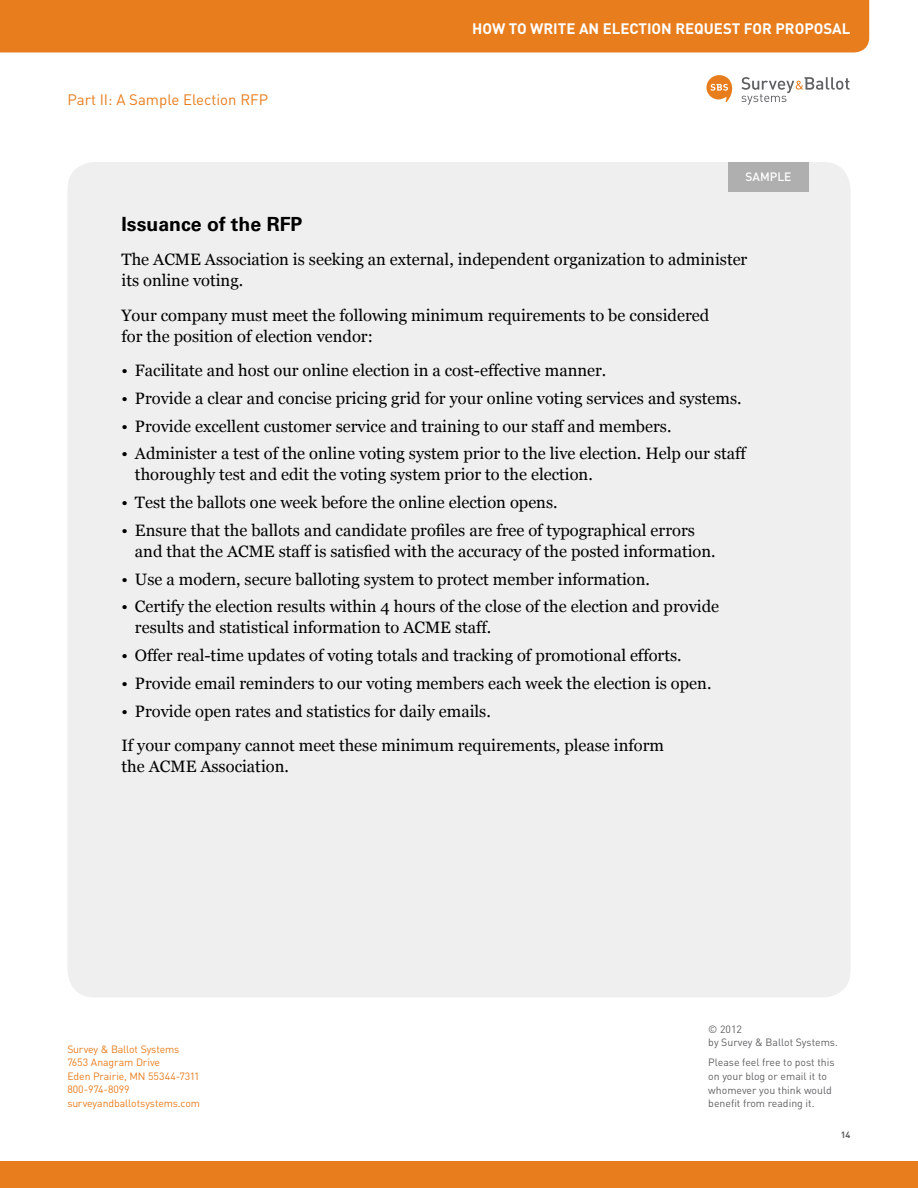
<style>
.page{position:relative;width:918px;height:1188px;background:#fff}
.page>*{position:absolute;margin:0;border:0;box-sizing:border-box;transform-origin:0 0}
.t1{font:700 19.5px "Univers";color:#000}
.t2{font:16.5px/21px "Georgia";color:#000}
.t3{font:700 15px "DIN";color:#fff}
.t4{font:15px "DIN";color:#e87d1e}
.t5{font:500 12px "DIN";color:#fff}
.t6{font:10.5px/13.5px "DIN";color:#5f6062}
.t7{font:10.5px/13.5px "DIN";letter-spacing:-.015em;color:#e87d1e}
.t8{font:700 9px "DIN";color:#5f6062}
</style>
<div class="page">
<div style="left:0;top:0;width:869px;height:52px;background:#e87d1e"></div>
<div style="left:0;top:1161px;width:918px;height:27px;background:#e87d1e"></div>
<svg style="left:706px;top:75px;width:27px;height:27px"></svg>
<svg style="left:741px;top:77px;width:109px;height:28px"></svg>
<div style="left:68px;top:162px;width:782px;height:836px;background:#efefef;border-radius:27px"></div>
<div style="left:728px;top:162px;width:81px;height:29px;background:#afafb0"></div>
<p class="t4" style="left:68px;top:90px;width:202px">Part II: A Sample Election RFP</p>
<p class="t3" style="left:472px;top:19px;width:380px">HOW TO WRITE AN ELECTION REQUEST FOR PROPOSAL</p>
<p class="t5" style="left:746px;top:169px;width:48px">SAMPLE</p>
<p class="t1" style="left:122px;top:212px;width:182px">Issuance of the RFP</p>
<p class="t2" style="left:122px;top:249px;width:627px">The ACME Association is seeking an external, independent organization to administer its online voting.</p>
<p class="t2" style="left:122px;top:305px;width:589px">Your company must meet the following minimum requirements to be considered for the position of election vendor:</p>
<p class="t2" style="left:122px;top:360px;width:486px">• Facilitate and host our online election in a cost-effective manner.</p>
<p class="t2" style="left:122px;top:388px;width:622px">• Provide a clear and concise pricing grid for your online voting services and systems.</p>
<p class="t2" style="left:122px;top:416px;width:552px">• Provide excellent customer service and training to our staff and members.</p>
<p class="t2" style="left:135px;top:444px;width:612px;text-indent:-13px">• Administer a test of the online voting system prior to the live election. Help our staff thoroughly test and edit the voting system prior to the election.</p>
<p class="t2" style="left:122px;top:492px;width:438px">• Test the ballots one week before the online election opens.</p>
<p class="t2" style="left:135px;top:520px;width:582px;text-indent:-13px">• Ensure that the ballots and candidate profiles are free of typographical errors and that the ACME staff is satisfied with the accuracy of the posted information.</p>
<p class="t2" style="left:122px;top:569px;width:530px">• Use a modern, secure balloting system to protect member information.</p>
<p class="t2" style="left:135px;top:597px;width:586px;text-indent:-13px">• Certify the election results within 4 hours of the close of the election and provide results and statistical information to ACME staff.</p>
<p class="t2" style="left:122px;top:645px;width:562px">• Offer real-time updates of voting totals and tracking of promotional efforts.</p>
<p class="t2" style="left:122px;top:673px;width:591px">• Provide email reminders to our voting members each week the election is open.</p>
<p class="t2" style="left:122px;top:694px;width:544px;line-height:34.5px">• Provide open rates and statistics for daily emails.<br>If your company cannot meet these minimum requirements, please inform</p>
<p class="t2" style="left:122px;top:756px;width:169px">the ACME Association.</p>
<p class="t7" style="left:68px;top:1042px;width:134px">Survey &amp; Ballot Systems<br>7653 Anagram Drive<br>Eden Prairie, MN 55344-7311<br>800-974-8099 surveyandballotsystems.com</p>
<p class="t6" style="left:708px;top:1022px;width:131px">© 2012<br>by Survey &amp; Ballot Systems.</p>
<p class="t6" style="left:708px;top:1056px;width:128px">Please feel free to post this on your blog or email it to whomever you think would benefit from reading it.</p>
<p class="t8" style="left:841px;top:1129px;width:11px">14</p>
</div>
